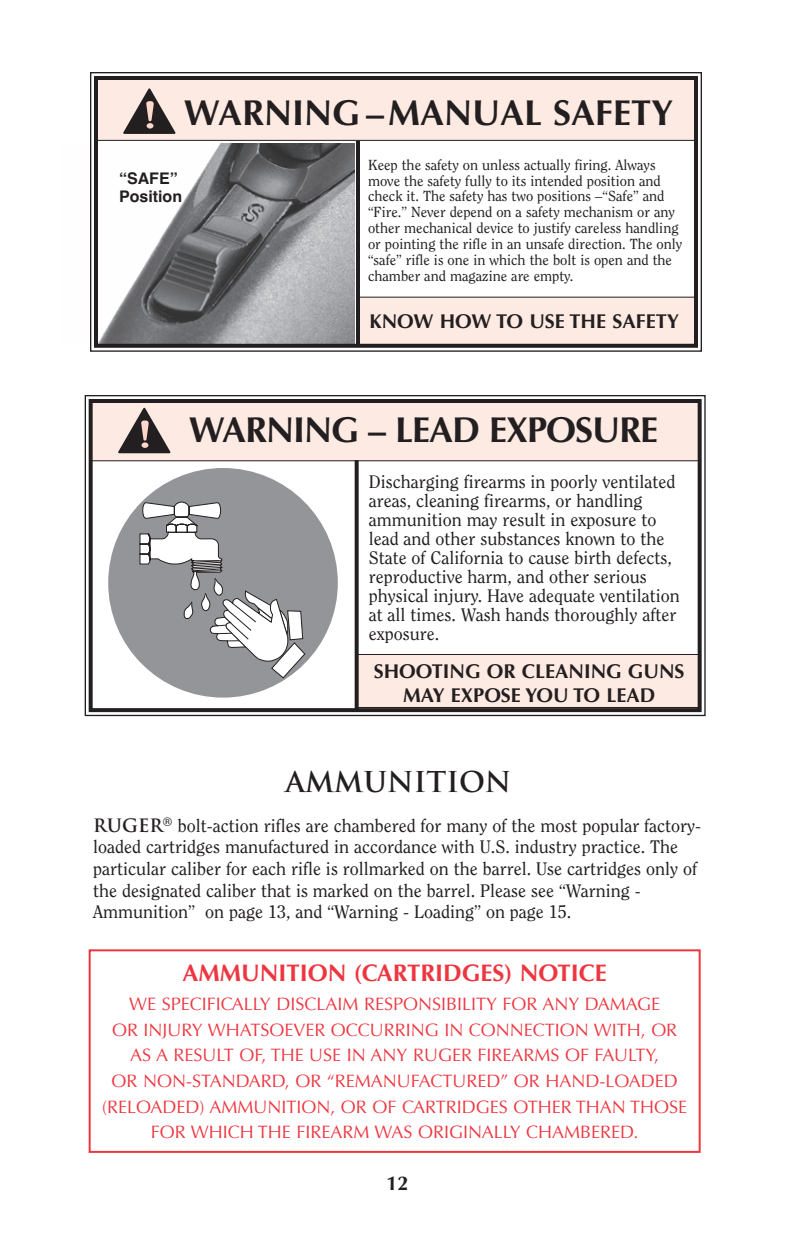
<style>
.page{position:relative;width:792px;height:1242px;background:#fff}
.page>*{position:absolute;margin:0;border:0;box-sizing:border-box;transform-origin:0 0}
.t1{font:700 36px "Optima";letter-spacing:-.03em;color:#231f20}
.t2{font:700 36px "Optima";color:#231f20}
.t3{font:700 28px "Trajan Pro";color:#231f20}
.t4{font:700 24px "Optima";color:#ee3640}
.t5{font:700 20px/24px "Optima";color:#231f20;text-align:center}
.t6{font:18px/19px "Clearface";color:#231f20}
.t7{font:18px/25.8px "Optima";color:#ee3640;text-align:center}
.t8{font:700 16px/18px "Helvetica";color:#231f20}
.t9{font:14.4px/16px "Clearface";color:#231f20}
.s1{font-family:"Trajan Pro";font-weight:700}
</style>
<div class="page">
<div style="left:357px;top:654px;width:343px;height:54px;background:#fdeae3"></div>
<div style="left:357px;top:654px;width:343px;height:54px;border:1px solid #231f20"></div>
<div style="left:91px;top:400px;width:609px;height:61px;background:#fdeae3"></div>
<svg style="left:118px;top:408px;width:52px;height:45px"></svg>
<svg style="left:355px;top:460px;width:4px;height:247px"></svg>
<div style="left:108px;top:468px;width:230px;height:230px;background:#939598;border-radius:50%"></div>
<svg style="left:140px;top:502px;width:165px;height:176px"></svg>
<div style="left:89px;top:949px;width:612px;height:204px;border:2px solid #ee3640"></div>
<div style="left:89px;top:399px;width:613px;height:313px;border:4px solid #231f20"></div>
<div style="left:359px;top:297px;width:336px;height:49px;background:#fdeae3"></div>
<div style="left:97px;top:79px;width:598px;height:61px;background:#fdeae3"></div>
<div style="left:96px;top:79px;width:600px;height:62px;border:1px solid #231f20"></div>
<svg style="left:123px;top:88px;width:52px;height:46px"></svg>
<hr style="left:356px;top:141px;width:4px;height:205px;background:#231f20">
<img style="left:99px;top:143px;width:256px;height:200px">
<div style="left:90px;top:72px;width:612px;height:280px;border:1px solid #231f20"></div>
<div style="left:94px;top:76px;width:604px;height:272px;border:4px solid #231f20"></div>
<h1 class="t2" style="left:184px;top:92px;width:491px">WARNING –MANUAL SAFETY</h1>
<p class="t9" style="left:368px;top:157px;width:316px">Keep the safety on unless actually firing. Always move the safety fully to its intended position and check it. The safety has two positions –“Safe” and “Fire.” Never depend on a safety mechanism or any other mechanical device to justify careless handling or pointing the rifle in an unsafe direction. The only “safe” rifle is one in which the bolt is open and the chamber and magazine are empty.</p>
<p class="t5" style="left:369px;top:310px;width:311px">KNOW HOW TO USE THE SAFETY</p>
<p class="t8" style="left:119px;top:169px;width:65px">“SAFE”<br>Position</p>
<h1 class="t1" style="left:189px;top:409px;width:471px">WARNING – LEAD EXPOSURE</h1>
<p class="t6" style="left:369px;top:474px;width:313px">Discharging firearms in poorly ventilated areas, cleaning firearms, or handling ammunition may result in exposure to lead and other substances known to the State of California to cause birth defects, reproductive harm, and other serious physical injury. Have adequate ventilation at all times. Wash hands thoroughly after exposure.</p>
<p class="t5" style="left:374px;top:660px;width:312px">SHOOTING OR CLEANING GUNS<br>MAY EXPOSE YOU TO LEAD</p>
<h2 class="t3" style="left:285px;top:766px;width:228px">AMMUNITION</h2>
<p class="t6" style="left:93px;top:815px;width:610px;line-height:21.6px"><span class="s1">RUGER</span><sup>®</sup> bolt-action rifles are chambered for many of the most popular factory&shy;loaded cartridges manufactured in accordance with U.S. industry practice. The particular caliber for each rifle is rollmarked on the barrel. Use cartridges only of the designated caliber that is marked on the barrel. Please see “Warning - Ammunition” on page 13, and “Warning - Loading” on page 15.</p>
<h3 class="t4" style="left:183px;top:959px;width:426px">AMMUNITION (CARTRIDGES) NOTICE</h3>
<p class="t7" style="left:102px;top:991px;width:586px">WE SPECIFICALLY DISCLAIM RESPONSIBILITY FOR ANY DAMAGE<br>OR INJURY WHATSOEVER OCCURRING IN CONNECTION WITH, OR AS A RESULT OF, THE USE IN ANY RUGER FIREARMS OF FAULTY,<br>OR NON-STANDARD, OR “REMANUFACTURED” OR HAND-LOADED (RELOADED) AMMUNITION, OR OF CARTRIDGES OTHER THAN THOSE FOR WHICH THE FIREARM WAS ORIGINALLY CHAMBERED.</p>
<p class="t5" style="left:386px;top:1172px;width:24px">12</p>
</div>
